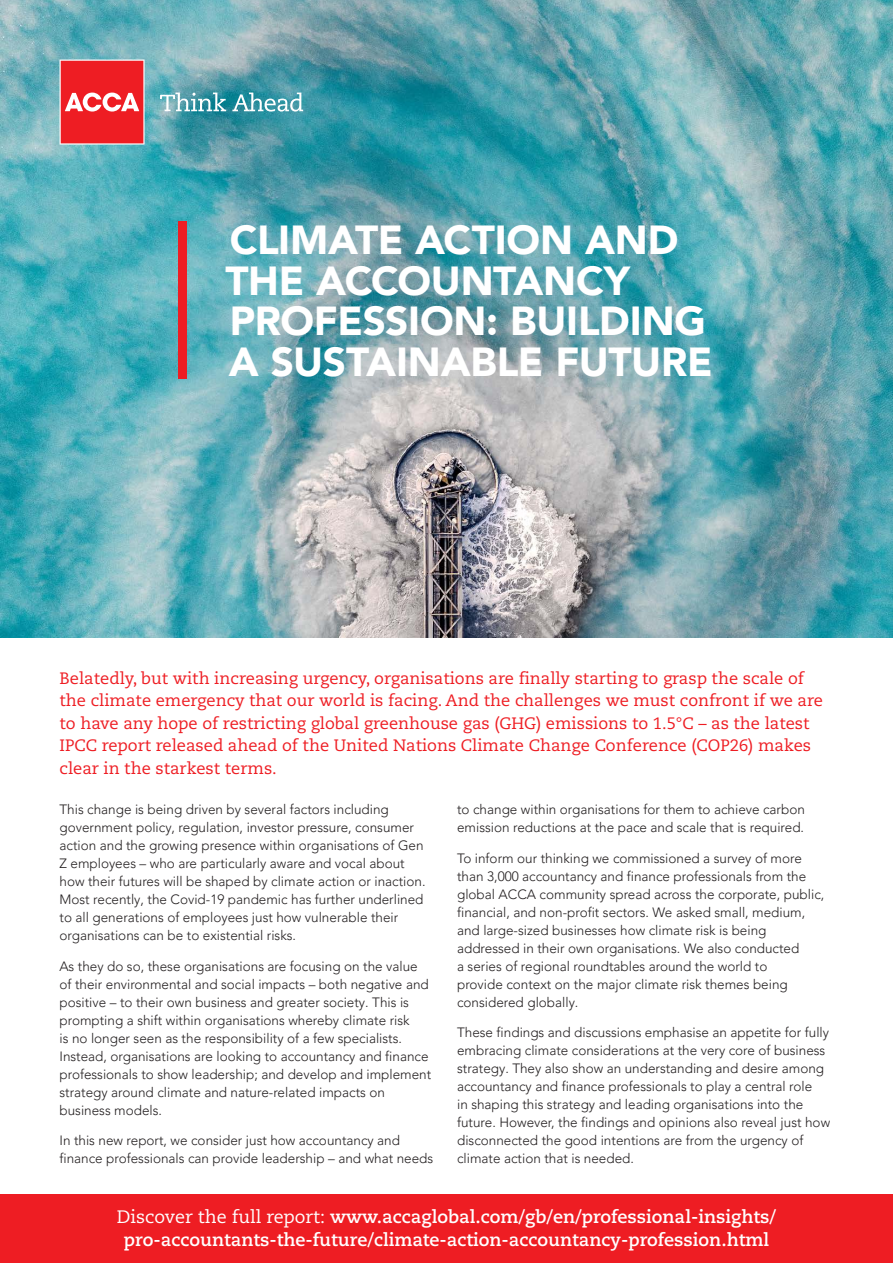
<style>
.page{position:relative;width:893px;height:1263px;background:#fff}
.page>*{position:absolute;margin:0;border:0;box-sizing:border-box;transform-origin:0 0}
.t1{font:900 40.5px/40.5px "Avenir LT Pro";letter-spacing:-.005em;color:#fff}
.t2{font:700 18px/22.5px "Caecilia";color:#fff;text-align:center}
.t3{font:16.5px/22.5px "Caecilia";color:#ee1d23}
.t4{font:300 13.5px/18px "Avenir LT Pro";color:#231f20}
.s1{font-weight:400}
</style>
<div class="page">
<img style="left:0;top:0;width:893px;height:638px">
<div style="left:179px;top:221px;width:8px;height:157px;background:#ee1d23"></div>
<svg style="left:60px;top:60px;width:85px;height:85px;background:#ee3e43"></svg>
<svg style="left:160px;top:93px;width:66px;height:18px"></svg>
<svg style="left:232px;top:93px;width:71px;height:19px"></svg>
<div style="left:0;top:1195px;width:893px;height:68px;background:#ee1d23"></div>
<h1 class="t1" style="left:225px;top:220px;width:489px">CLIMATE ACTION AND<br>THE ACCOUNTANCY<br>PROFESSION: BUILDING<br>A SUSTAINABLE FUTURE</h1>
<p class="t3" style="left:60px;top:667px;width:765px">Belatedly, but with increasing urgency, organisations are finally starting to grasp the scale of the climate emergency that our world is facing. And the challenges we must confront if we are to have any hope of restricting global greenhouse gas (GHG) emissions to 1.5°C – as the latest IPCC report released ahead of the United Nations Climate Change Conference (COP26) makes clear in the starkest terms.</p>
<p class="t4" style="left:60px;top:800px;width:367px">This change is being driven by several factors including government policy, regulation, investor pressure, consumer action and the growing presence within organisations of Gen Z employees – who are particularly aware and vocal about how their futures will be shaped by climate action or inaction.<br>Most recently, the Covid-19 pandemic has further underlined to all generations of employees just how vulnerable their organisations can be to existential risks.</p>
<p class="t4" style="left:60px;top:957px;width:373px">As they do so, these organisations are focusing on the value of their environmental and social impacts – both negative and positive – to their own business and greater society. This is prompting a shift within organisations whereby climate risk<br>is no longer seen as the responsibility of a few specialists.<br>Instead, organisations are looking to accountancy and finance professionals to show leadership; and develop and implement strategy around climate and nature-related impacts on business models.</p>
<p class="t4" style="left:60px;top:1132px;width:375px">In this new report, we consider just how accountancy and finance professionals can provide leadership – and what needs</p>
<p class="t4" style="left:457px;top:800px;width:349px">to change within organisations for them to achieve carbon emission reductions at the pace and scale that is required.</p>
<p class="t4" style="left:457px;top:849px;width:369px">To inform our thinking we commissioned a survey of more than 3,000 accountancy and finance professionals from the global ACCA community spread across the corporate, public, financial, and non-profit sectors. We asked small, medium, and large-sized businesses how climate risk is being addressed in their own organisations. We also conducted<br>a series of regional roundtables around the world to<br>provide context on the major climate risk themes being considered globally.</p>
<p class="t4" style="left:457px;top:1024px;width:375px">These findings and discussions emphasise an appetite for fully embracing climate considerations at the very core of business strategy. They also show an understanding and desire among accountancy and finance professionals to play a central role<br>in shaping this strategy and leading organisations into the future. However, the findings and opinions also reveal just how disconnected the good intentions are from the urgency of climate action that is needed.</p>
<h2 class="t2" style="left:117px;top:1206px;width:660px"><span class="s1">Discover the full report:</span> www.accaglobal.com/gb/en/professional-insights/ pro-accountants-the-future/climate-action-accountancy-profession.html</h2>
</div>
